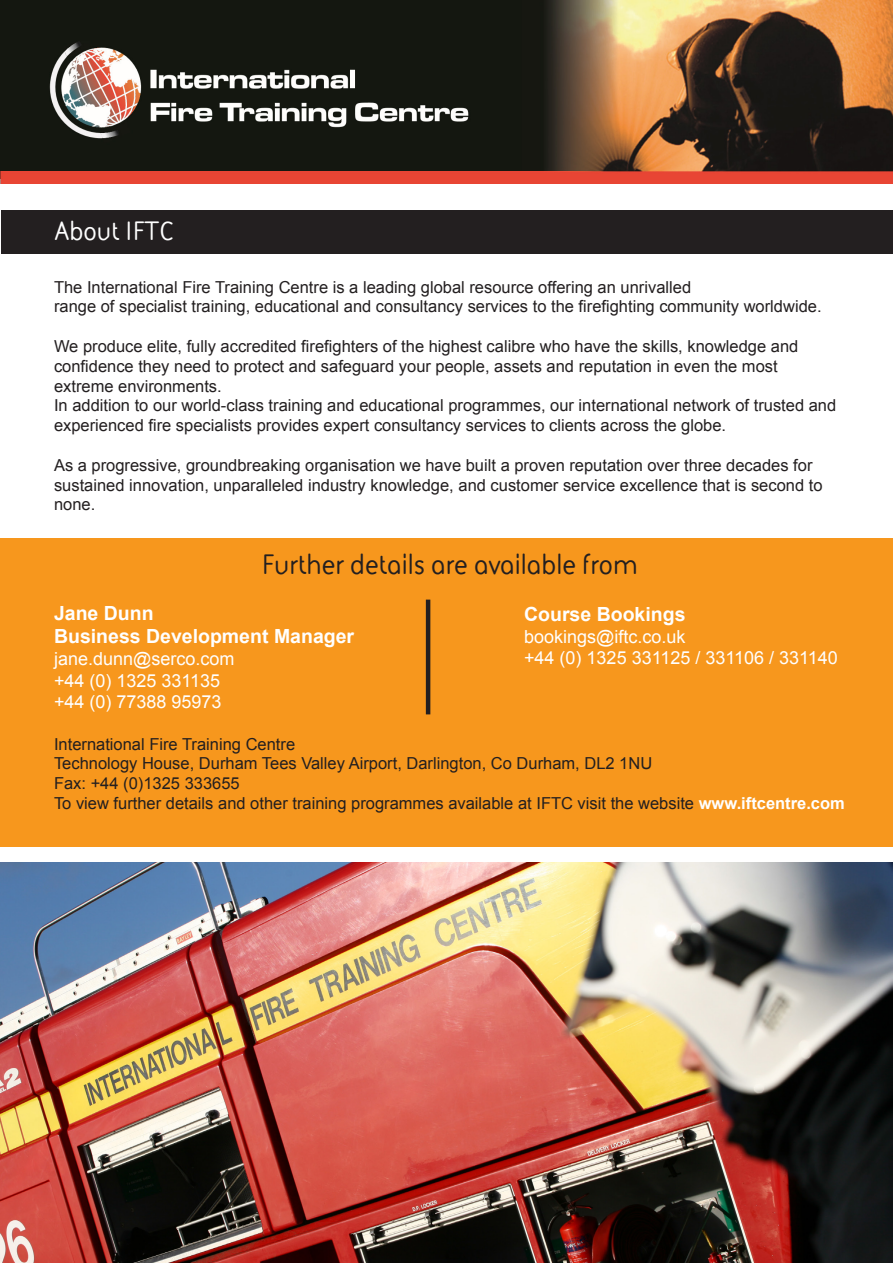
<style>
.page{position:relative;width:893px;height:1263px;background:#fff}
.page>*{position:absolute;margin:0;border:0;box-sizing:border-box;transform-origin:0 0}
.t1{font:700 28.5px "FS Sophie";color:#231f20}
.t2{font:700 27px "FS Sophie";color:#fff}
.t3{font:700 19.5px "Arial";color:#fff}
.t4{font:18px "Arial";color:#fff}
.t5{font:16.5px/19.8px "Arial";color:#231f20}
.s1{font-weight:700;color:#fff}
</style>
<div class="page">
<div style="left:2px;top:210px;width:891px;height:44px;background:#231f20"></div>
<div style="left:0;top:538px;width:893px;height:308px;background:#f7971d"></div>
<hr style="left:426px;top:600px;width:4px;height:114px;background:#231f20">
<img style="left:0;top:862px;width:893px;height:401px">
<img style="left:0;top:0;width:893px;height:184px">
<p class="t2" style="left:54px;top:212px;width:121px">About IFTC</p>
<p class="t5" style="left:54px;top:277px;width:639px">The International Fire Training Centre is a leading global resource offering an unrivalled</p>
<p class="t5" style="left:54px;top:297px;width:769px">range of specialist training, educational and consultancy services to the firefighting community worldwide.</p>
<p class="t5" style="left:54px;top:336px;width:746px">We produce elite, fully accredited firefighters of the highest calibre who have the skills, knowledge and confidence they need to protect and safeguard your people, assets and reputation in even the most extreme environments.</p>
<p class="t5" style="left:54px;top:396px;width:784px">In addition to our world-class training and educational programmes, our international network of trusted and experienced fire specialists provides expert consultancy services to clients across the globe.</p>
<p class="t5" style="left:54px;top:455px;width:770px">As a progressive, groundbreaking organisation we have built a proven reputation over three decades for sustained innovation, unparalleled industry knowledge, and customer service excellence that is second to none.</p>
<p class="t1" style="left:262px;top:545px;width:378px">Further details are available from</p>
<p class="t3" style="left:54px;top:600px;width:101px">Jane Dunn</p>
<p class="t3" style="left:54px;top:624px;width:302px">Business Development Manager</p>
<p class="t4" style="left:54px;top:647px;width:182px">jane.dunn@serco.com</p>
<p class="t4" style="left:54px;top:668px;width:168px">+44 (0) 1325 331135</p>
<p class="t4" style="left:54px;top:690px;width:169px">+44 (0) 77388 95973</p>
<p class="t5" style="left:54px;top:734px;width:243px">International Fire Training Centre</p>
<p class="t5" style="left:54px;top:754px;width:600px">Technology House, Durham Tees Valley Airport, Darlington, Co Durham, DL2 1NU</p>
<p class="t5" style="left:54px;top:774px;width:187px">Fax: +44 (0)1325 333655</p>
<p class="t5" style="left:54px;top:793px;width:792px">To view further details and other training programmes available at IFTC visit the website <span class="s1">www.iftcentre.com</span></p>
<p class="t3" style="left:524px;top:601px;width:163px">Course Bookings</p>
<p class="t4" style="left:524px;top:625px;width:163px">bookings@iftc.co.uk</p>
<p class="t4" style="left:524px;top:646px;width:315px">+44 (0) 1325 331125 / 331106 / 331140</p>
</div>
